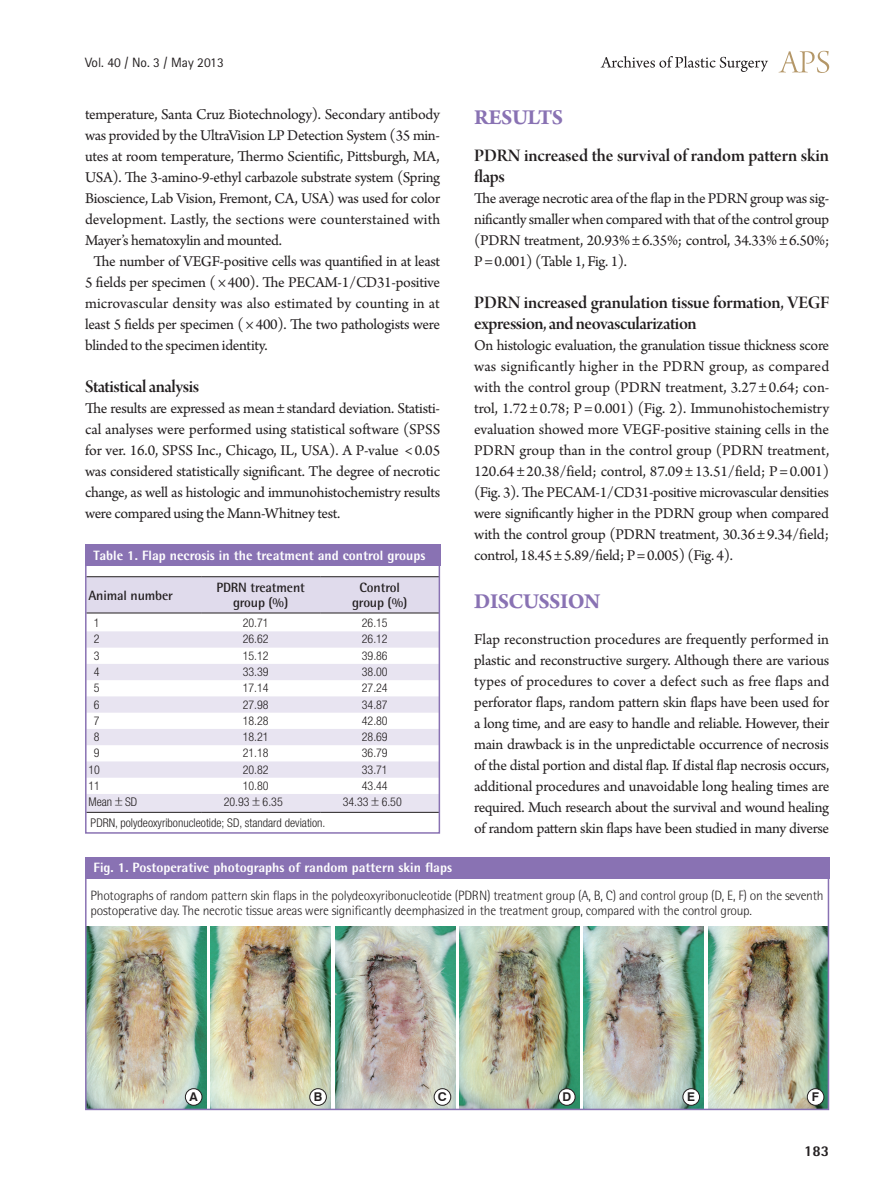
<style>
.page{position:relative;width:893px;height:1191px;background:#fff}
.page>*{position:absolute;margin:0;border:0;box-sizing:border-box;transform-origin:0 0}
.대제목{font:700 22.5px "Arno Pro";letter-spacing:-.02em;color:#8972b3}
.중제목{font:18.75px/21px "Arno Pro Smbd Display";letter-spacing:-.015em;color:#231f20}
.본문_성형{font:15.75px/21px "Arno Pro";letter-spacing:-.02em;color:#231f20;text-align:justify}
.t1{font:800 15px "Rotis Semi Sans Std";color:#231f20}
.그림__표-설명{font:300 13.5px/15px "Rotis Semi Sans Std";letter-spacing:-.015em;color:#231f20}
.표_그림_제목_볼드{font:800 13.5px "Rotis Semi Sans Std";color:#fff}
.표제목체_-_확정{font:700 13.5px/14.2px "Rotis Semi Sans Std";letter-spacing:-.01em;color:#231f20;text-align:center}
.권_호_월{font:13.5px "Rotis Sans Serif Std";color:#231f20}
.t2{font:700 12.15px "Swiss 721 BT";color:#231f20}
.표_본문_-_확정{font:300 condensed 12px "Helvetica Neue LT Std";color:#231f20}
.s1{font-family:"Dotum";font-weight:400;font-stretch:normal}
</style>
<div class="page">
<svg style="left:779px;top:51px;width:50px;height:22px"></svg>
<svg style="left:601px;top:56px;width:167px;height:16px"></svg>
<img style="left:88px;top:927px;width:118px;height:180px">
<img style="left:211px;top:927px;width:120px;height:180px">
<img style="left:335px;top:927px;width:120px;height:180px">
<img style="left:459px;top:927px;width:121px;height:180px">
<img style="left:584px;top:927px;width:120px;height:180px">
<img style="left:708px;top:927px;width:118px;height:180px">
<div style="left:185px;top:1088px;width:17px;height:17px;background:#fff;border-radius:50%"></div>
<div style="left:185px;top:1088px;width:17px;height:17px;border:1px solid #231f20;border-radius:50%"></div>
<div style="left:310px;top:1088px;width:16px;height:17px;background:#fff;border-radius:50%"></div>
<div style="left:310px;top:1088px;width:17px;height:17px;border:1px solid #231f20;border-radius:50%"></div>
<div style="left:434px;top:1088px;width:17px;height:17px;background:#fff;border-radius:50%"></div>
<div style="left:434px;top:1088px;width:17px;height:17px;border:1px solid #231f20;border-radius:50%"></div>
<div style="left:558px;top:1088px;width:17px;height:17px;background:#fff;border-radius:50%"></div>
<div style="left:558px;top:1088px;width:17px;height:17px;border:1px solid #231f20;border-radius:50%"></div>
<div style="left:683px;top:1088px;width:16px;height:17px;background:#fff;border-radius:50%"></div>
<div style="left:683px;top:1088px;width:17px;height:17px;border:1px solid #231f20;border-radius:50%"></div>
<div style="left:807px;top:1088px;width:17px;height:17px;background:#fff;border-radius:50%"></div>
<div style="left:807px;top:1088px;width:17px;height:17px;border:1px solid #231f20;border-radius:50%"></div>
<div style="left:85px;top:857px;width:744px;height:21px;background:#8972b3"></div>
<div style="left:85px;top:544px;width:355px;height:22px;background:#8972b3"></div>
<div style="left:88px;top:577px;width:349px;height:35px;background:#e0dbec"></div>
<svg style="left:88px;top:613px;width:349px;height:1px"></svg>
<svg style="left:88px;top:631px;width:349px;height:181px;fill:#e8e4f1"></svg>
<hr style="left:86px;top:812px;width:115px;height:1px;background:#231f20">
<hr style="left:201px;top:812px;width:119px;height:1px;background:#231f20">
<hr style="left:320px;top:812px;width:119px;height:1px;background:#231f20">
<hr style="left:86px;top:576px;width:115px;height:1px;background:#231f20">
<hr style="left:201px;top:576px;width:119px;height:1px;background:#231f20">
<hr style="left:320px;top:576px;width:119px;height:1px;background:#231f20">
<hr style="left:86px;top:612px;width:115px;height:1px;background:#231f20">
<hr style="left:201px;top:612px;width:119px;height:1px;background:#231f20">
<hr style="left:320px;top:612px;width:119px;height:1px;background:#231f20">
<div style="left:85px;top:544px;width:355px;height:289px;border:2px solid #8972b3"></div>
<div style="left:85px;top:857px;width:744px;height:253px;border:2px solid #8972b3"></div>
<p class="권_호_월" style="left:85px;top:54px;width:140px">Vol. 40 / No. 3 / May 2013</p>
<p class="본문_성형" style="left:85px;top:105px;width:357px">temperature, Santa Cruz Biotechnology). Secondary antibody was provided by the UltraVision LP Detection System (35 min&shy;utes at room temperature, Thermo Scientific, Pittsburgh, MA, USA). The 3-amino-9-ethyl carbazole substrate system (Spring Bioscience, Lab Vision, Fremont, CA, USA) was used for color development. Lastly, the sections were counterstained with Mayer’s hematoxylin and mounted.</p>
<p class="본문_성형" style="left:85px;top:252px;width:357px;text-indent:9px">The number of VEGF-positive cells was quantified in at least 5 fields per specimen ( × 400). The PECAM-1/CD31-positive microvascular density was also estimated by counting in at least 5 fields per specimen ( × 400). The two pathologists were blinded to the specimen identity.</p>
<p class="중제목" style="left:85px;top:377px;width:116px">Statistical analysis</p>
<p class="본문_성형" style="left:85px;top:399px;width:357px">The results are expressed as mean ± standard deviation. Statisti&shy;cal analyses were performed using statistical software (SPSS for ver. 16.0, SPSS Inc., Chicago, IL, USA). A P-value &lt; 0.05 was considered statistically significant. The degree of necrotic change, as well as histologic and immunohistochemistry results were compared using the Mann-Whitney test.</p>
<p class="표_그림_제목_볼드" style="left:94px;top:546px;width:333px">Table 1. Flap necrosis in the treatment and control groups</p>
<p class="표제목체_-_확정" style="left:88px;top:587px;width:86px">Animal number</p>
<p class="표제목체_-_확정" style="left:216px;top:580px;width:90px">PDRN treatment group (%)</p>
<p class="표제목체_-_확정" style="left:352px;top:580px;width:57px">Control group (%)</p>
<p class="표_본문_-_확정" style="left:94px;top:616px;width:7px">1</p>
<p class="표_본문_-_확정" style="left:243px;top:616px;width:27px">20.71</p>
<p class="표_본문_-_확정" style="left:362px;top:616px;width:27px">26.15</p>
<p class="표_본문_-_확정" style="left:94px;top:632px;width:7px">2</p>
<p class="표_본문_-_확정" style="left:243px;top:632px;width:27px">26.62</p>
<p class="표_본문_-_확정" style="left:362px;top:632px;width:27px">26.12</p>
<p class="표_본문_-_확정" style="left:94px;top:648px;width:7px">3</p>
<p class="표_본문_-_확정" style="left:243px;top:648px;width:27px">15.12</p>
<p class="표_본문_-_확정" style="left:362px;top:648px;width:27px">39.86</p>
<p class="표_본문_-_확정" style="left:94px;top:665px;width:7px">4</p>
<p class="표_본문_-_확정" style="left:243px;top:665px;width:27px">33.39</p>
<p class="표_본문_-_확정" style="left:362px;top:665px;width:27px">38.00</p>
<p class="표_본문_-_확정" style="left:94px;top:681px;width:7px">5</p>
<p class="표_본문_-_확정" style="left:243px;top:681px;width:27px">17.14</p>
<p class="표_본문_-_확정" style="left:362px;top:681px;width:27px">27.24</p>
<p class="표_본문_-_확정" style="left:94px;top:697px;width:7px">6</p>
<p class="표_본문_-_확정" style="left:243px;top:697px;width:27px">27.98</p>
<p class="표_본문_-_확정" style="left:362px;top:697px;width:27px">34.87</p>
<p class="표_본문_-_확정" style="left:94px;top:713px;width:7px">7</p>
<p class="표_본문_-_확정" style="left:243px;top:713px;width:27px">18.28</p>
<p class="표_본문_-_확정" style="left:362px;top:713px;width:27px">42.80</p>
<p class="표_본문_-_확정" style="left:94px;top:730px;width:7px">8</p>
<p class="표_본문_-_확정" style="left:243px;top:730px;width:27px">18.21</p>
<p class="표_본문_-_확정" style="left:362px;top:730px;width:27px">28.69</p>
<p class="표_본문_-_확정" style="left:94px;top:746px;width:7px">9</p>
<p class="표_본문_-_확정" style="left:243px;top:746px;width:27px">21.18</p>
<p class="표_본문_-_확정" style="left:362px;top:746px;width:27px">36.79</p>
<p class="표_본문_-_확정" style="left:88px;top:762px;width:13px">10</p>
<p class="표_본문_-_확정" style="left:243px;top:762px;width:27px">20.82</p>
<p class="표_본문_-_확정" style="left:362px;top:762px;width:27px">33.71</p>
<p class="표_본문_-_확정" style="left:88px;top:778px;width:13px">11</p>
<p class="표_본문_-_확정" style="left:243px;top:778px;width:27px">10.80</p>
<p class="표_본문_-_확정" style="left:362px;top:778px;width:27px">43.44</p>
<p class="표_본문_-_확정" style="left:88px;top:795px;width:50px">Mean<span class="s1">±</span>SD</p>
<p class="표_본문_-_확정" style="left:224px;top:795px;width:61px">20.93<span class="s1">±</span>6.35</p>
<p class="표_본문_-_확정" style="left:343px;top:795px;width:61px">34.33<span class="s1">±</span>6.50</p>
<p class="표_본문_-_확정" style="left:91px;top:815px;width:236px">PDRN, polydeoxyribonucleotide; SD, standard deviation.</p>
<p class="대제목" style="left:474px;top:105px;width:91px">RESULTS</p>
<p class="중제목" style="left:474px;top:146px;width:356px">PDRN increased the survival of random pattern skin flaps</p>
<p class="본문_성형" style="left:474px;top:189px;width:357px">The average necrotic area of the flap in the PDRN group was sig&shy;nificantly smaller when compared with that of the control group (PDRN treatment, 20.93% ± 6.35%; control, 34.33% ± 6.50%; P = 0.001) (Table 1, Fig. 1).</p>
<p class="중제목" style="left:474px;top:293px;width:357px">PDRN increased granulation tissue formation, VEGF expression, and neovascularization</p>
<p class="본문_성형" style="left:474px;top:336px;width:357px">On histologic evaluation, the granulation tissue thickness score was significantly higher in the PDRN group, as compared with the control group (PDRN treatment, 3.27 ±0.64; con&shy;trol, 1.72 ±0.78; P =0.001) (Fig. 2). Immunohistochemistry evaluation showed more VEGF-positive staining cells in the PDRN group than in the control group (PDRN treatment, 120.64 ±20.38/field; control, 87.09 ±13.51/field; P =0.001) (Fig. 3). The PECAM-1/CD31-positive microvascular densities were significantly higher in the PDRN group when compared with the control group (PDRN treatment, 30.36 ± 9.34/field; control, 18.45 ± 5.89/field; P = 0.005) (Fig. 4).</p>
<p class="대제목" style="left:474px;top:588px;width:128px">DISCUSSION</p>
<p class="본문_성형" style="left:474px;top:630px;width:357px">Flap reconstruction procedures are frequently performed in plastic and reconstructive surgery. Although there are various types of procedures to cover a defect such as free flaps and perforator flaps, random pattern skin flaps have been used for a long time, and are easy to handle and reliable. However, their main drawback is in the unpredictable occurrence of necrosis of the distal portion and distal flap. If distal flap necrosis occurs, additional procedures and unavoidable long healing times are required. Much research about the survival and wound healing of random pattern skin flaps have been studied in many diverse</p>
<p class="표_그림_제목_볼드" style="left:94px;top:859px;width:360px">Fig. 1. Postoperative photographs of random pattern skin flaps</p>
<p class="그림__표-설명" style="left:91px;top:887px;width:735px">Photographs of random pattern skin flaps in the polydeoxyribonucleotide (PDRN) treatment group (A, B, C) and control group (D, E, F) on the seventh postoperative day. The necrotic tissue areas were significantly deemphasized in the treatment group, compared with the control group.</p>
<p class="t2" style="left:190px;top:1089px;width:10px">A</p>
<p class="t2" style="left:314px;top:1089px;width:10px">B</p>
<p class="t2" style="left:438px;top:1089px;width:10px">C</p>
<p class="t2" style="left:562px;top:1089px;width:10px">D</p>
<p class="t2" style="left:687px;top:1089px;width:9px">E</p>
<p class="t2" style="left:812px;top:1089px;width:9px">F</p>
<p class="t1" style="left:804px;top:1141px;width:27px">183</p>
</div>
